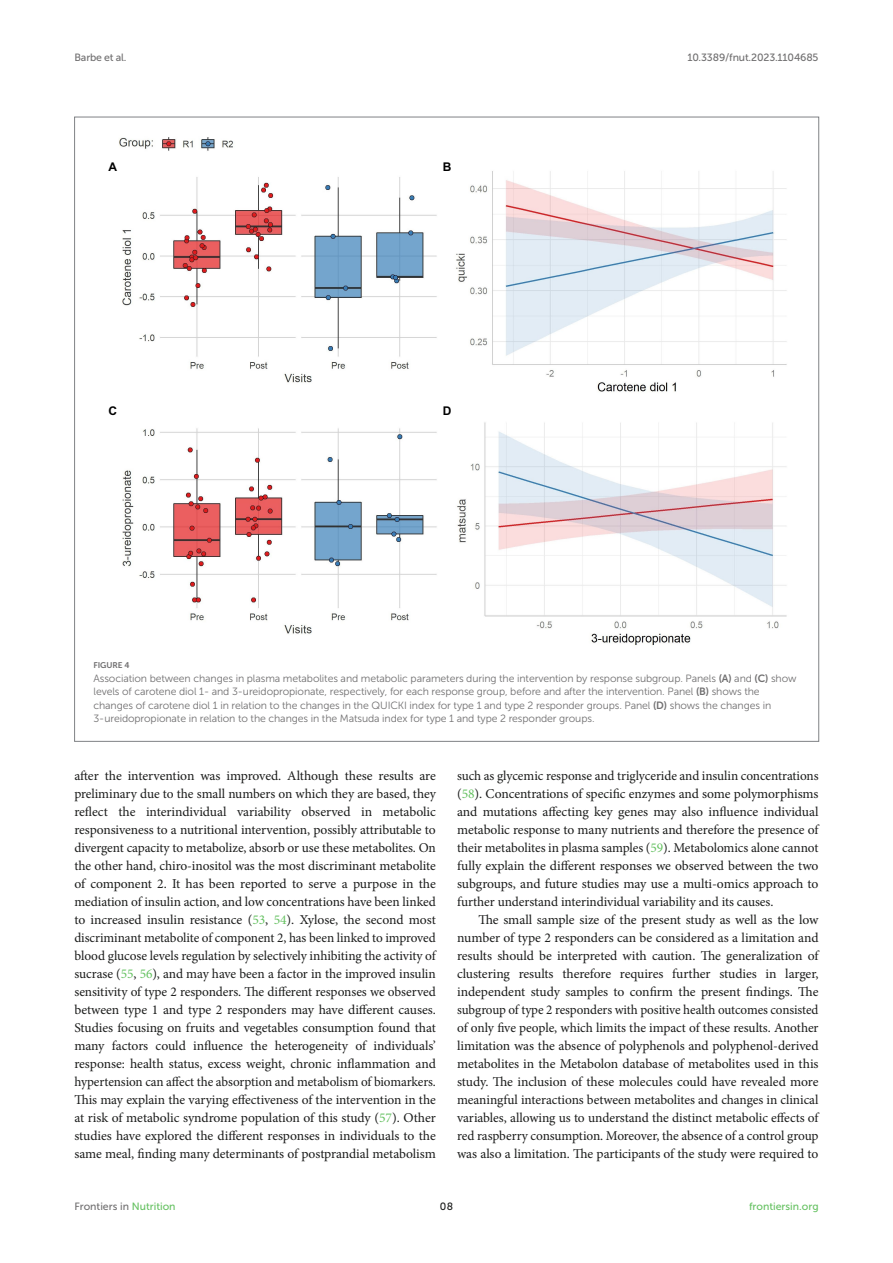
<style>
.page{position:relative;width:893px;height:1263px;background:#fff}
.page>*{position:absolute;margin:0;border:0;box-sizing:border-box;transform-origin:0 0}
.TEXT{font:13.5px/18px "Minion Pro";letter-spacing:-.005em;color:#1b1c1b;text-align:justify}
.t1{font:700 12px "Arial";color:#000}
.FIG_LEG{font:10.5px/13.5px "Museo Sans 300";letter-spacing:-.01em;color:#706f70}
.t2{font:10.5px "Museo Sans 500";letter-spacing:-.015em;color:#706f70}
.t3{font:10.5px "Museo Sans 500";color:#65c161}
.t4{font:10.5px "Museo Sans 500";color:#1b1c1b}
.FIG_HD{font:8.25px "Museo Sans 700";letter-spacing:-.01em;color:#706f70}
.s1{font-family:"Museo Sans 700"}
.s2{color:#65c161}
</style>
<div class="page">
<img style="left:119px;top:137px;width:668px;height:509px">
<p class="t2" style="left:74px;top:51px;width:54px">Barbe et al.</p>
<p class="t2" style="left:687px;top:51px;width:133px">10.3389/fnut.2023.1104685</p>
<p class="t1" style="left:109px;top:159px;width:10px">A</p>
<p class="t1" style="left:443px;top:159px;width:10px">B</p>
<p class="t1" style="left:109px;top:403px;width:10px">C</p>
<p class="t1" style="left:443px;top:403px;width:10px">D</p>
<p class="FIG_HD" style="left:94px;top:661px;width:37px">FIGURE 4</p>
<p class="FIG_LEG" style="left:94px;top:672px;width:704px">Association between changes in plasma metabolites and metabolic parameters during the intervention by response subgroup. Panels <span class="s1">(A)</span> and <span class="s1">(C)</span> show levels of carotene diol 1- and 3-ureidopropionate, respectively, for each response group, before and after the intervention. Panel <span class="s1">(B)</span> shows the changes of carotene diol 1 in relation to the changes in the QUICKI index for type 1 and type 2 responder groups. Panel <span class="s1">(D)</span> shows the changes in 3-ureidopropionate in relation to the changes in the Matsuda index for type 1 and type 2 responder groups.</p>
<p class="TEXT" style="left:74px;top:767px;width:363px">after the intervention was improved. Although these results are preliminary due to the small numbers on which they are based, they reflect the interindividual variability observed in metabolic responsiveness to a nutritional intervention, possibly attributable to divergent capacity to metabolize, absorb or use these metabolites. On the other hand, chiro-inositol was the most discriminant metabolite of component 2. It has been reported to serve a purpose in the mediation of insulin action, and low concentrations have been linked to increased insulin resistance (<span class="s2">53</span>, <span class="s2">54</span>). Xylose, the second most discriminant metabolite of component 2, has been linked to improved blood glucose levels regulation by selectively inhibiting the activity of sucrase (<span class="s2">55</span>, <span class="s2">56</span>), and may have been a factor in the improved insulin sensitivity of type 2 responders. The different responses we observed between type 1 and type 2 responders may have different causes.<br>Studies focusing on fruits and vegetables consumption found that many factors could influence the heterogeneity of individuals’ response: health status, excess weight, chronic inflammation and hypertension can affect the absorption and metabolism of biomarkers.<br>This may explain the varying effectiveness of the intervention in the at risk of metabolic syndrome population of this study (<span class="s2">57</span>). Other studies have explored the different responses in individuals to the same meal, finding many determinants of postprandial metabolism</p>
<p class="TEXT" style="left:457px;top:767px;width:363px">such as glycemic response and triglyceride and insulin concentrations (<span class="s2">58</span>). Concentrations of specific enzymes and some polymorphisms and mutations affecting key genes may also influence individual metabolic response to many nutrients and therefore the presence of their metabolites in plasma samples (<span class="s2">59</span>). Metabolomics alone cannot fully explain the different responses we observed between the two subgroups, and future studies may use a multi-omics approach to further understand interindividual variability and its causes.</p>
<p class="TEXT" style="left:457px;top:911px;width:363px;text-indent:21px">The small sample size of the present study as well as the low number of type 2 responders can be considered as a limitation and results should be interpreted with caution. The generalization of clustering results therefore requires further studies in larger, independent study samples to confirm the present findings. The subgroup of type 2 responders with positive health outcomes consisted of only five people, which limits the impact of these results. Another limitation was the absence of polyphenols and polyphenol-derived metabolites in the Metabolon database of metabolites used in this study. The inclusion of these molecules could have revealed more meaningful interactions between metabolites and changes in clinical variables, allowing us to understand the distinct metabolic effects of red raspberry consumption. Moreover, the absence of a control group was also a limitation. The participants of the study were required to</p>
<p class="t2" style="left:74px;top:1200px;width:103px">Frontiers in <span class="s2">Nutrition</span></p>
<p class="t4" style="left:440px;top:1200px;width:15px">08</p>
<p class="t3" style="left:749px;top:1200px;width:71px">frontiersin.org</p>
</div>
